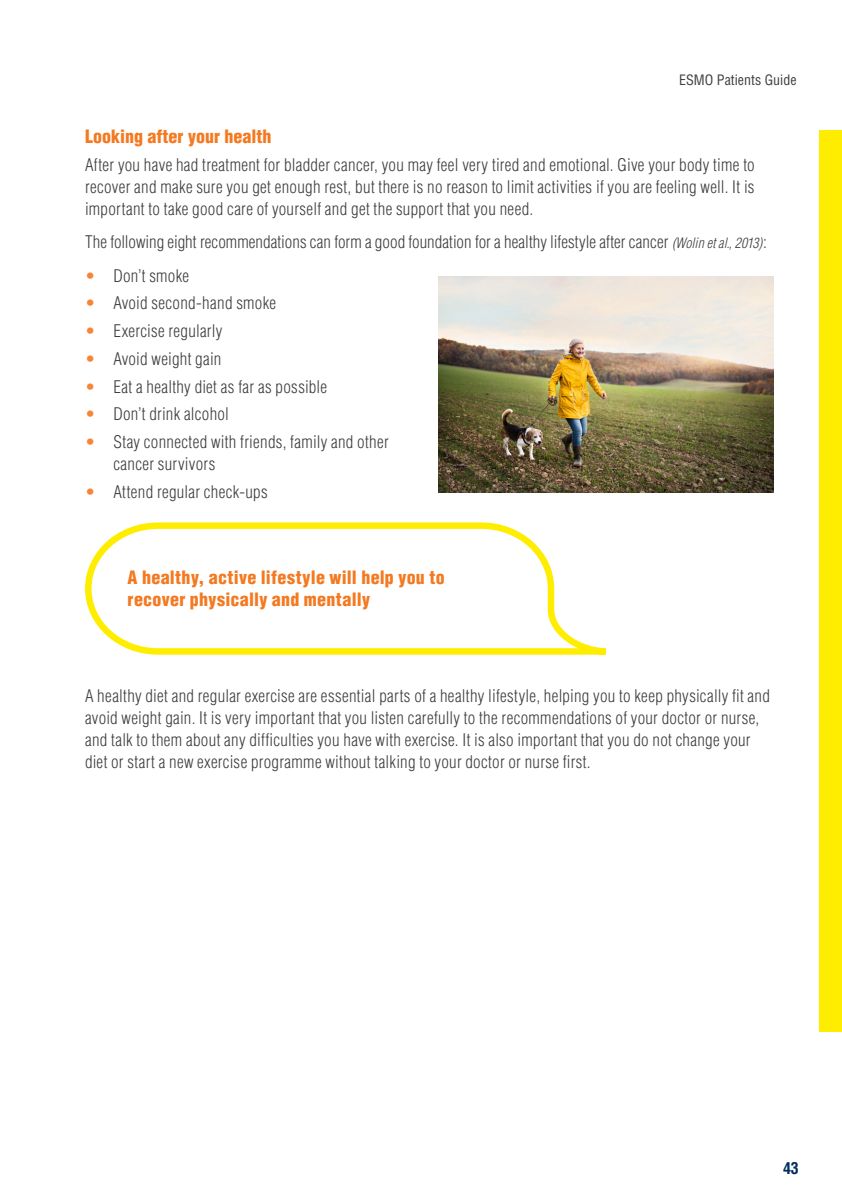
<style>
.page{position:relative;width:842px;height:1191px;background:#fff}
.page>*{position:absolute;margin:0;border:0;box-sizing:border-box;transform-origin:0 0}
.t1{font:900 condensed 18px/22px "Helvetica LT Std";letter-spacing:.015em;color:#f47920}
.t2{font:300 condensed 17px/22px "Helvetica LT Std";letter-spacing:.015em;color:#3e3e3f}
.t3{font:700 condensed 16px "Helvetica LT Std";color:#002e5e}
.t4{font:condensed 14px "Helvetica LT Std";color:#3e3e3f}
.s1{font-family:"Helvetica";font-style:italic;font-size:14px}
.s2{color:#f58636}
</style>
<div class="page">
<div style="left:819px;top:130px;width:23px;height:902px;background:#ffed00"></div>
<svg style="left:85px;top:522px;width:521px;height:133px"></svg>
<img style="left:438px;top:276px;width:336px;height:216px">
<p class="t4" style="left:679px;top:71px;width:119px">ESMO Patients Guide</p>
<p class="t1" style="left:85px;top:126px;width:188px">Looking after your health</p>
<p class="t2" style="left:85px;top:154px;width:671px;text-align:justify">After you have had treatment for bladder cancer, you may feel very tired and emotional. Give your body time to recover and make sure you get enough rest, but there is no reason to limit activities if you are feeling well. It is important to take good care of yourself and get the support that you need.</p>
<p class="t2" style="left:85px;top:231px;width:683px">The following eight recommendations can form a good foundation for a healthy lifestyle after cancer <span class="s1">(Wolin et al., 2013)</span>:</p>
<p class="t2" style="left:85px;top:264px;width:106px"><span class="s2">•</span> Don’t smoke</p>
<p class="t2" style="left:85px;top:292px;width:193px"><span class="s2">•</span> Avoid second-hand smoke</p>
<p class="t2" style="left:85px;top:320px;width:139px"><span class="s2">•</span> Exercise regularly</p>
<p class="t2" style="left:85px;top:347px;width:138px"><span class="s2">•</span> Avoid weight gain</p>
<p class="t2" style="left:85px;top:375px;width:244px"><span class="s2">•</span> Eat a healthy diet as far as possible</p>
<p class="t2" style="left:85px;top:403px;width:145px"><span class="s2">•</span> Don’t drink alcohol</p>
<p class="t2" style="left:113px;top:430px;width:277px;text-indent:-28px"><span class="s2">•</span> Stay connected with friends, family and other cancer survivors</p>
<p class="t2" style="left:85px;top:480px;width:184px"><span class="s2">•</span> Attend regular check-ups</p>
<p class="t1" style="left:128px;top:566px;width:319px">A healthy, active lifestyle will help you to recover physically and mentally</p>
<p class="t2" style="left:85px;top:685px;width:686px">A healthy diet and regular exercise are essential parts of a healthy lifestyle, helping you to keep physically fit and avoid weight gain. It is very important that you listen carefully to the recommendations of your doctor or nurse, and talk to them about any difficulties you have with exercise. It is also important that you do not change your diet or start a new exercise programme without talking to your doctor or nurse first.</p>
<p class="t3" style="left:783px;top:1158px;width:17px">43</p>
</div>
